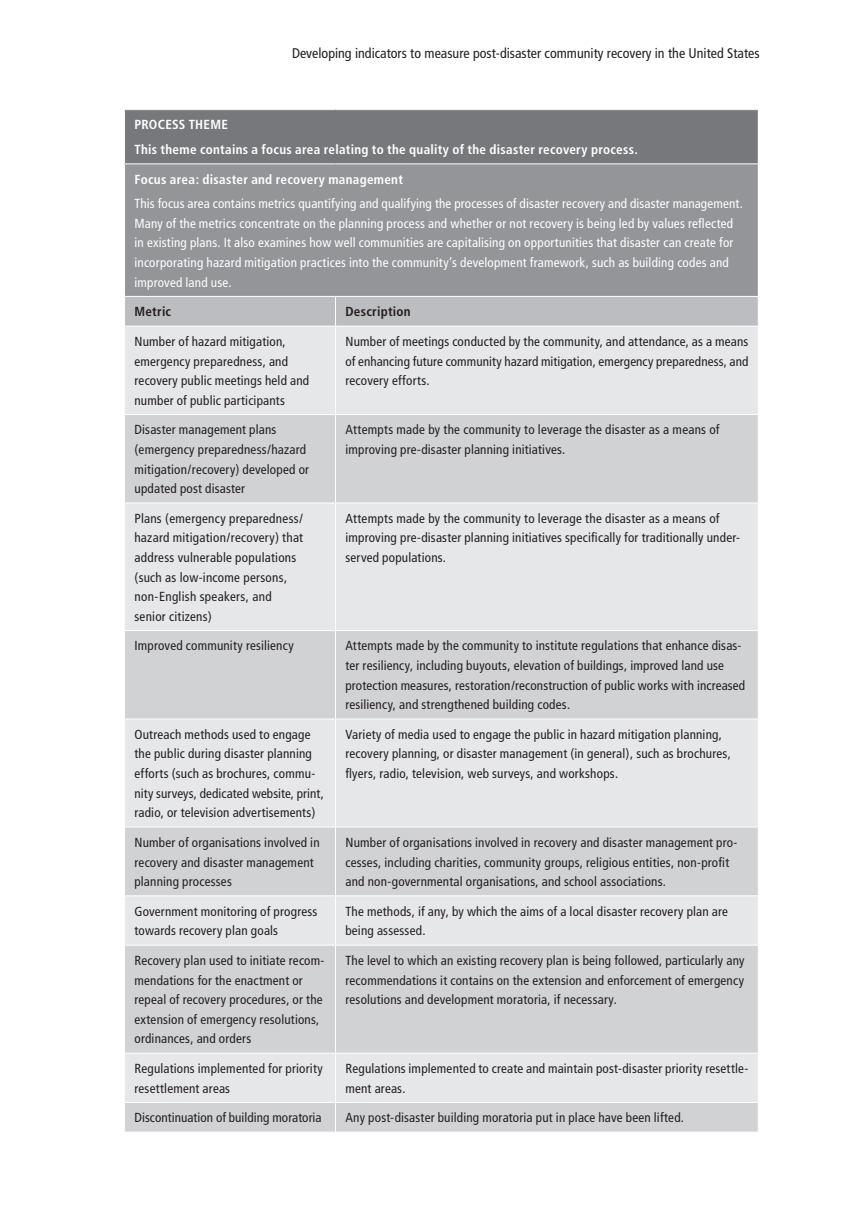
<style>
.page{position:relative;width:849px;height:1221px;background:#fff}
.page>*{position:absolute;margin:0;border:0;box-sizing:border-box;transform-origin:0 0}
.t1{font:condensed 14px "Frutiger";color:#231f20}
.t2{font:condensed 13.12px/19.6px "Frutiger";letter-spacing:.015em;color:#231f20}
.t3{font:condensed 13.12px/19.6px "Frutiger";letter-spacing:.015em;color:#fff}
.t4{font:700 condensed 13.12px/24.5px "Frutiger";letter-spacing:.02em;color:#fff}
.t5{font:700 condensed 13.12px "Frutiger";letter-spacing:.02em;color:#231f20}
</style>
<div class="page">
<div style="left:124px;top:110px;width:634px;height:54px;background:#76787b"></div>
<div style="left:124px;top:164px;width:634px;height:132px;background:#939598"></div>
<div style="left:125px;top:327px;width:632px;height:87px;background:#e6e7e9"></div>
<svg style="left:125px;top:415px;width:632px;height:716px;background:#dbdbdd"></svg>
<hr style="left:124px;top:110px;width:1px;height:53px;background:#fff">
<hr style="left:757px;top:110px;width:1px;height:53px;background:#fff">
<hr style="left:124px;top:163px;width:211px;height:1px;background:#fff">
<hr style="left:124px;top:164px;width:1px;height:132px;background:#fff">
<hr style="left:335px;top:163px;width:423px;height:1px;background:#fff">
<hr style="left:757px;top:164px;width:1px;height:132px;background:#fff">
<div style="left:124px;top:296px;width:634px;height:30px;background:#bcbdc0"></div>
<hr style="left:335px;top:326px;width:1px;height:88px;background:#fff">
<hr style="left:335px;top:415px;width:1px;height:87px;background:#fff">
<hr style="left:124px;top:502px;width:211px;height:1px;background:#fff">
<hr style="left:335px;top:502px;width:423px;height:1px;background:#fff">
<hr style="left:335px;top:503px;width:1px;height:127px;background:#fff">
<hr style="left:124px;top:630px;width:211px;height:1px;background:#fff">
<hr style="left:335px;top:630px;width:423px;height:1px;background:#fff">
<hr style="left:335px;top:631px;width:1px;height:87px;background:#fff">
<hr style="left:124px;top:718px;width:211px;height:1px;background:#fff">
<hr style="left:335px;top:718px;width:423px;height:1px;background:#fff">
<hr style="left:335px;top:719px;width:1px;height:107px;background:#fff">
<hr style="left:124px;top:826px;width:211px;height:1px;background:#fff">
<hr style="left:335px;top:826px;width:423px;height:1px;background:#fff">
<hr style="left:335px;top:827px;width:1px;height:68px;background:#fff">
<hr style="left:124px;top:895px;width:211px;height:1px;background:#fff">
<hr style="left:335px;top:895px;width:423px;height:1px;background:#fff">
<hr style="left:335px;top:896px;width:1px;height:48px;background:#fff">
<hr style="left:124px;top:944px;width:211px;height:1px;background:#fff">
<hr style="left:335px;top:944px;width:423px;height:1px;background:#fff">
<hr style="left:335px;top:945px;width:1px;height:107px;background:#fff">
<hr style="left:124px;top:1052px;width:211px;height:1px;background:#fff">
<hr style="left:335px;top:1052px;width:423px;height:1px;background:#fff">
<hr style="left:335px;top:1053px;width:1px;height:48px;background:#fff">
<hr style="left:124px;top:1101px;width:211px;height:1px;background:#fff">
<hr style="left:335px;top:1101px;width:423px;height:1px;background:#fff">
<svg style="left:335px;top:1102px;width:1px;height:29px"></svg>
<svg style="left:757px;top:1103px;width:1px;height:28px"></svg>
<p class="t1" style="left:292px;top:45px;width:469px">Developing indicators to measure post-disaster community recovery in the United States</p>
<p class="t4" style="left:134px;top:113px;width:504px">Process th eme<br>This theme contains a focus area relating to the quality of the disaster recovery process.</p>
<p class="t4" style="left:134px;top:167px;width:270px">Focus area: disaster and recovery management</p>
<p class="t3" style="left:134px;top:194px;width:609px">This focus area contains metrics quantifying and qualifying the processes of disaster recovery and disaster management.<br>Many of the metrics concentrate on the planning process and whether or not recovery is being led by values reflected in existing plans. It also examines how well communities are capitalising on opportunities that disaster can create for incorporating hazard mitigation practices into the community’s development framework, such as building codes and improved land use.</p>
<p class="t5" style="left:134px;top:304px;width:38px">Metric</p>
<p class="t5" style="left:345px;top:304px;width:67px">Description</p>
<p class="t2" style="left:134px;top:331px;width:176px">Number of hazard mitigation, emergency preparedness, and recovery public meetings held and number of public participants</p>
<p class="t2" style="left:345px;top:331px;width:404px;text-align:justify">Number of meetings conducted by the community, and attendance, as a means of enhancing future community hazard mitigation, emergency preparedness, and recovery efforts.</p>
<p class="t2" style="left:134px;top:420px;width:176px">Disaster management plans (emergency preparedness/hazard mitigation/recovery) developed or updated post disaster</p>
<p class="t2" style="left:345px;top:420px;width:375px">Attempts made by the community to leverage the disaster as a means of improving pre-disaster planning initiatives.</p>
<p class="t2" style="left:134px;top:508px;width:170px">Plans (emergency preparedness/ hazard mitigation/recovery) that address vulnerable populations (such as low-income persons, non-English speakers, and senior citizens)</p>
<p class="t2" style="left:345px;top:508px;width:396px">Attempts made by the community to leverage the disaster as a means of improving pre-disaster planning initiatives specifically for traditionally under&shy;served populations.</p>
<p class="t2" style="left:134px;top:636px;width:161px">Improved community resiliency</p>
<p class="t2" style="left:345px;top:636px;width:401px">Attempts made by the community to institute regulations that enhance disas&shy;ter resiliency, including buyouts, elevation of buildings, improved land use protection measures, restoration/reconstruction of public works with increased resiliency, and strengthened building codes.</p>
<p class="t2" style="left:134px;top:724px;width:191px">Outreach methods used to engage the public during disaster planning efforts (such as brochures, commu&shy;nity surveys, dedicated website, print, radio, or television advertisements)</p>
<p class="t2" style="left:345px;top:724px;width:387px">Variety of media used to engage the public in hazard mitigation planning, recovery planning, or disaster management (in general), such as brochures, flyers, radio, television, web surveys, and workshops.</p>
<p class="t2" style="left:134px;top:832px;width:187px">Number of organisations involved in recovery and disaster management planning processes</p>
<p class="t2" style="left:345px;top:832px;width:393px">Number of organisations involved in recovery and disaster management pro&shy;cesses, including charities, community groups, religious entities, non-profit and non-governmental organisations, and school associations.</p>
<p class="t2" style="left:134px;top:901px;width:184px">Government monitoring of progress towards recovery plan goals</p>
<p class="t2" style="left:345px;top:901px;width:384px">The methods, if any, by which the aims of a local disaster recovery plan are being assessed.</p>
<p class="t2" style="left:134px;top:950px;width:191px">Recovery plan used to initiate recom&shy;mendations for the enactment or repeal of recovery procedures, or the extension of emergency resolutions, ordinances, and orders</p>
<p class="t2" style="left:345px;top:950px;width:400px;text-align:justify">The level to which an existing recovery plan is being followed, particularly any recommendations it contains on the extension and enforcement of emergency resolutions and development moratoria, if necessary.</p>
<p class="t2" style="left:134px;top:1058px;width:190px">Regulations implemented for priority resettlement areas</p>
<p class="t2" style="left:345px;top:1058px;width:404px">Regulations implemented to create and maintain post-disaster priority resettle&shy;ment areas.</p>
<p class="t2" style="left:134px;top:1108px;width:188px">Discontinuation of building moratoria</p>
<p class="t2" style="left:345px;top:1108px;width:340px">Any post-disaster building moratoria put in place have been lifted.</p>
</div>
